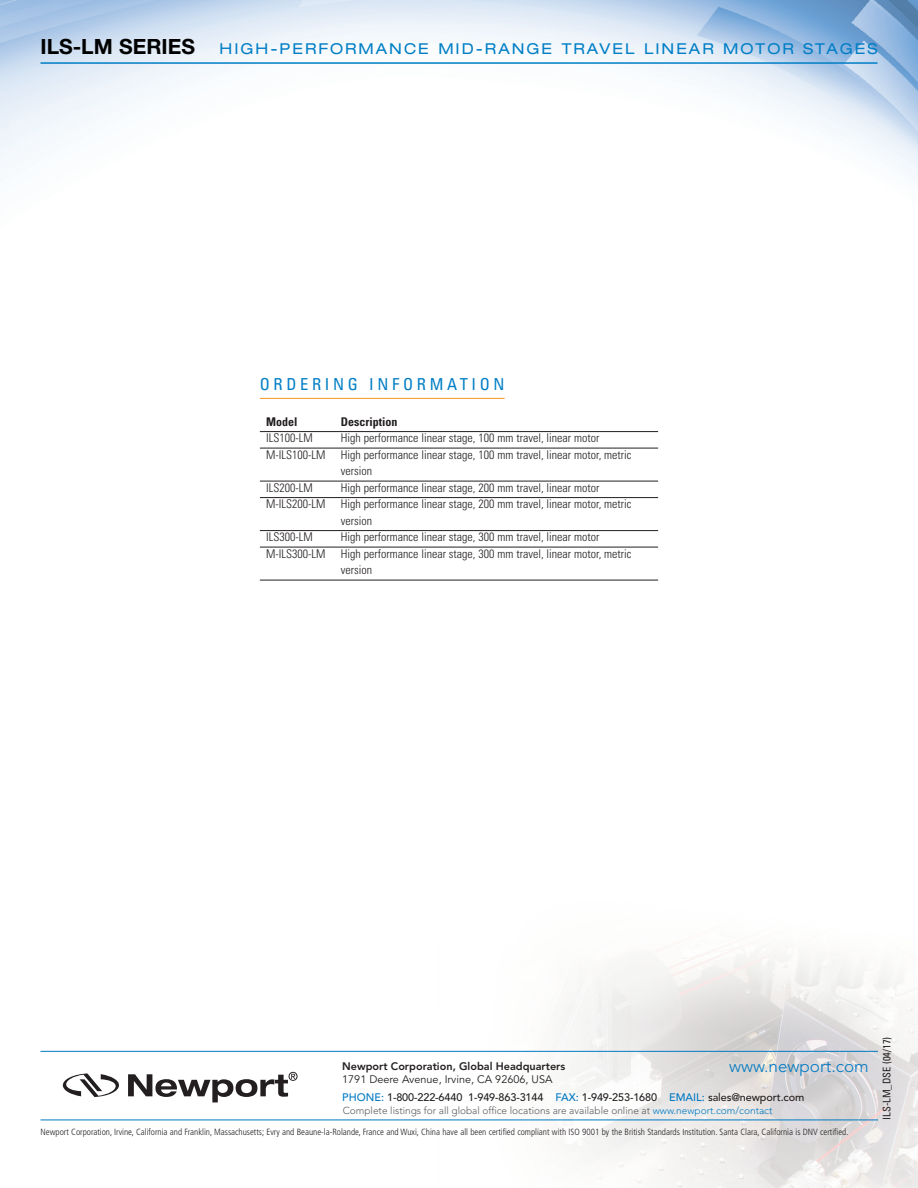
<style>
.page{position:relative;width:918px;height:1188px;background:#fff}
.page>*{position:absolute;margin:0;border:0;box-sizing:border-box;transform-origin:0 0}
.t1{font:300 17.1px "Avenir";color:#0079c2}
.t2{font:condensed 16.5px "Univers";letter-spacing:.22em;color:#007ec5}
.t3{font:expanded 15px "Helvetica Neue";letter-spacing:.135em;color:#007ec5}
.t4{font:300 condensed 12px/16.5px "Univers";color:#231f20}
.t5{font:700 condensed 12px "Univers";color:#231f20}
.t6{font:500 10.8px/17.1px "Avenir";letter-spacing:-.01em;color:#231f20}
.t7{font:800 10.8px "Avenir";color:#231f20}
.t8{font:condensed 10.5px "Univers";color:#231f20}
.t9{font:300 10.05px "Avenir";color:#57585a}
.t10{font:300 condensed 9px "Frutiger";color:#231f20}
.s1{font-weight:700;font-stretch:normal;font-size:21px;color:#000}
.s2{font-weight:400}
.s3{color:#0079c2}
</style>
<div class="page">
<img style="left:0;top:0;width:918px;height:177px">
<img style="left:439px;top:944px;width:479px;height:244px">
<hr style="left:41px;top:1051px;width:837px;height:1px;background:#0079c2">
<hr style="left:41px;top:1119px;width:837px;height:1px;background:#0079c2">
<svg style="left:63px;top:1073px;width:56px;height:24px"></svg>
<svg style="left:128px;top:1072px;width:170px;height:30px"></svg>
<hr style="left:40px;top:62px;width:838px;height:2px;background:#007ec5">
<hr style="left:260px;top:398px;width:245px;height:1px;background:#f7931d">
<hr style="left:260px;top:431px;width:398px;height:1px;background:#231f20">
<hr style="left:260px;top:448px;width:398px;height:1px;background:#231f20">
<hr style="left:260px;top:481px;width:398px;height:1px;background:#231f20">
<hr style="left:260px;top:497px;width:398px;height:1px;background:#231f20">
<hr style="left:260px;top:530px;width:398px;height:1px;background:#231f20">
<hr style="left:260px;top:547px;width:398px;height:1px;background:#231f20">
<hr style="left:260px;top:580px;width:398px;height:1px;background:#231f20">
<p class="t3" style="left:40px;top:43px;width:838px"><span class="s1">ILS-LM SERIES</span> HIGH-PERFORMANCE MID-RANGE TRAVEL LINEAR MOTOR STAGES</p>
<h2 class="t2" style="left:260px;top:378px;width:246px">ORDERING INFORMATION</h2>
<p class="t5" style="left:266px;top:417px;width:33px">Model</p>
<p class="t5" style="left:341px;top:417px;width:58px">Description</p>
<p class="t4" style="left:266px;top:431px;width:48px">ILS100-LM</p>
<p class="t4" style="left:341px;top:431px;width:260px">High performance linear stage, 100 mm travel, linear motor</p>
<p class="t4" style="left:266px;top:447px;width:61px">M-ILS100-LM</p>
<p class="t4" style="left:341px;top:447px;width:292px">High performance linear stage, 100 mm travel, linear motor, metric version</p>
<p class="t4" style="left:266px;top:480px;width:48px">ILS200-LM</p>
<p class="t4" style="left:341px;top:480px;width:260px">High performance linear stage, 200 mm travel, linear motor</p>
<p class="t4" style="left:266px;top:497px;width:61px">M-ILS200-LM</p>
<p class="t4" style="left:341px;top:497px;width:292px">High performance linear stage, 200 mm travel, linear motor, metric version</p>
<p class="t4" style="left:266px;top:530px;width:48px">ILS300-LM</p>
<p class="t4" style="left:341px;top:530px;width:260px">High performance linear stage, 300 mm travel, linear motor</p>
<p class="t4" style="left:266px;top:546px;width:61px">M-ILS300-LM</p>
<p class="t4" style="left:341px;top:546px;width:292px">High performance linear stage, 300 mm travel, linear motor, metric version</p>
<p class="t7" style="left:342px;top:1062px;width:225px">Newport Corporation, Global Headquarters</p>
<h1 class="t1" style="left:729px;top:1059px;width:141px">www.newport.com</h1>
<p class="t6" style="left:342px;top:1072px;width:464px"><span class="s2">1791 Deere Avenue, Irvine, CA 92606, USA<br></span><span class="s3">PHONE:</span> 1-800-222-6440 1-949-863-3144 <span class="s3">FAX:</span> 1-949-253-1680 <span class="s3">EMAIL:</span> sales@newport.com</p>
<p class="t9" style="left:343px;top:1106px;width:431px">Complete listings for all global office locations are available online at <span class="s3">www.newport.com/contact</span></p>
<p class="t10" style="left:40px;top:1128px;width:810px">Newport Corporation, Irvine, California and Franklin, Massachusetts; Evry and Beaune-la-Rolande, France and Wuxi, China have all been certified compliant with ISO 9001 by the British Standards Institution. Santa Clara, California is DNV certified.</p>
<p class="t8" style="left:883px;top:1120px;width:85px;rotate:-90deg">ILS-LM_DSE (04/17)</p>
</div>
